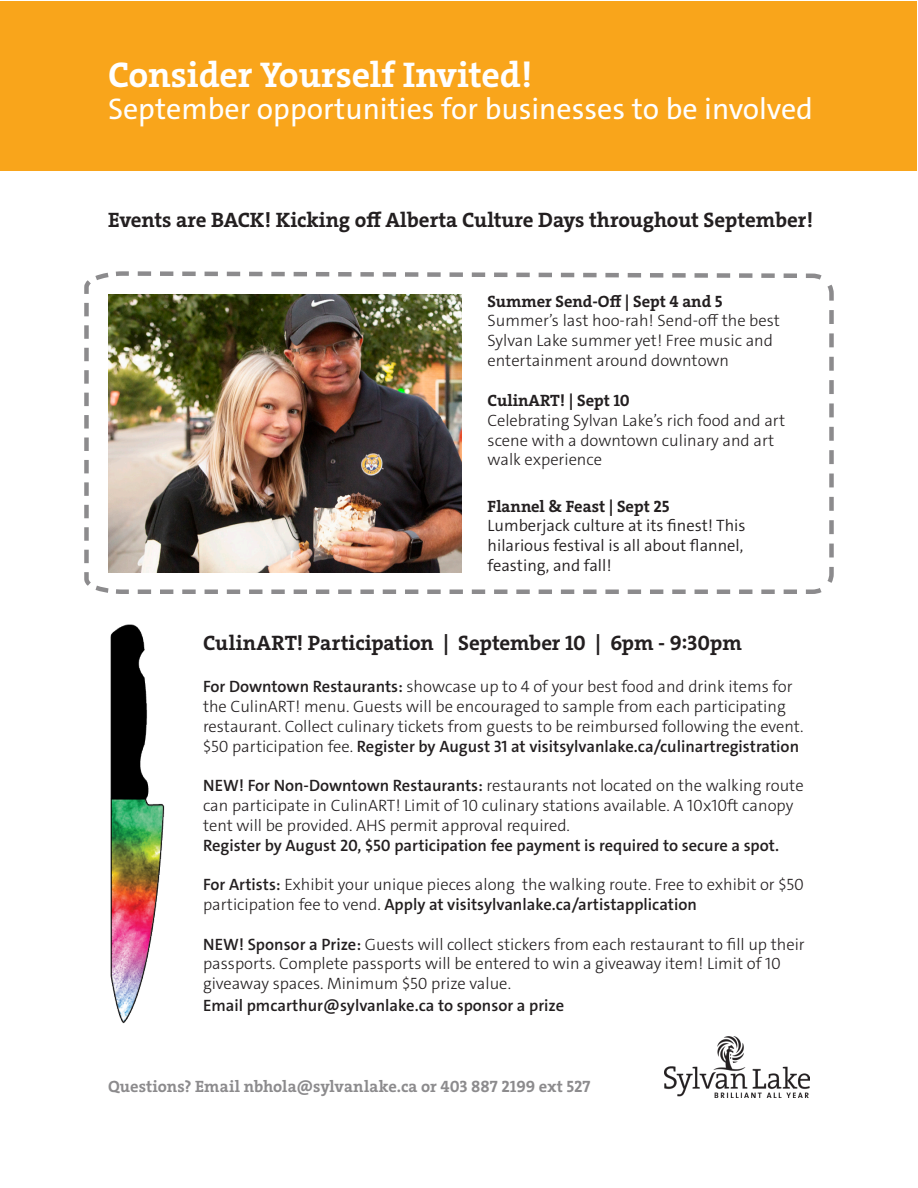
<style>
.page{position:relative;width:918px;height:1188px;background:#fff}
.page>*{position:absolute;margin:0;border:0;box-sizing:border-box;transform-origin:0 0}
.t1{font:700 36px "The Serif C4 s";color:#fff}
.t2{font:30px "The Sans C4 s";color:#fff}
.t3{font:700 21px "The Serif C4 s";color:#231f20}
.t4{font:300 16.5px/19.8px "The Sans C4 s";color:#231f20}
.t5{font:600 16.5px "The Sans C4 s";color:#231f20}
.t6{font:300 16.5px "The Sans C4 s";color:#231f20}
.t7{font:700 16.5px "The Serif C4 s";color:#231f20}
.t8{font:700 16.5px "The Serif C4 s";color:#8c8b8d}
.s1{font-weight:600}
</style>
<div class="page">
<svg style="left:84px;top:271px;width:750px;height:323px"></svg>
<div style="left:1px;top:1px;width:916px;height:170px;background:#f9a51b"></div>
<img style="left:108px;top:294px;width:353px;height:278px">
<img style="left:665px;top:1037px;width:145px;height:60px">
<img style="left:110px;top:624px;width:55px;height:400px">
<p class="t1" style="left:108px;top:52px;width:426px">Consider Yourself Invited!</p>
<p class="t2" style="left:108px;top:90px;width:707px">September opportunities for businesses to be involved</p>
<p class="t3" style="left:108px;top:207px;width:707px">Events are BACK! Kicking off Alberta Culture Days throughout September!</p>
<p class="t7" style="left:488px;top:290px;width:237px">Summer Send-Off | Sept 4 and 5</p>
<p class="t4" style="left:488px;top:311px;width:294px">Summer’s last hoo-rah! Send-off the best<br>Sylvan Lake summer yet! Free music and entertainment around downtown</p>
<p class="t7" style="left:488px;top:390px;width:144px">CulinART! | Sept 10</p>
<p class="t4" style="left:488px;top:410px;width:299px">Celebrating Sylvan Lake’s rich food and art scene with a downtown culinary and art walk experience</p>
<p class="t7" style="left:488px;top:496px;width:184px">Flannel &amp; Feast | Sept 25</p>
<p class="t6" style="left:488px;top:515px;width:260px">Lumberjack culture at its finest! This</p>
<p class="t6" style="left:488px;top:535px;width:257px">hilarious festival is all about flannel,</p>
<p class="t6" style="left:488px;top:555px;width:126px">feasting, and fall!</p>
<p class="t3" style="left:203px;top:629px;width:540px">CulinART! Participation | September 10 | 6pm - 9:30pm</p>
<p class="t4" style="left:203px;top:677px;width:602px"><span class="s1">For Downtown Restaurants:</span> showcase up to 4 of your best food and drink items for the CulinART! menu. Guests will be encouraged to sample from each participating restaurant. Collect culinary tickets from guests to be reimbursed following the event. $50 participation fee. <span class="s1">Register by August 31 at visitsylvanlake.ca/culinartregistration</span></p>
<p class="t4" style="left:203px;top:776px;width:602px"><span class="s1">NEW! For Non-Downtown Restaurants:</span> restaurants not located on the walking route can participate in CulinART! Limit of 10 culinary stations available. A 10x10ft canopy tent will be provided. AHS permit approval required.</p>
<p class="t5" style="left:203px;top:834px;width:578px">Register by August 20, $50 participation fee payment is required to secure a spot.</p>
<p class="t4" style="left:203px;top:875px;width:602px"><span class="s1">For Artists:</span> Exhibit your unique pieces along the walking route. Free to exhibit or $50 participation fee to vend. <span class="s1">Apply at visitsylvanlake.ca/artistapplication</span></p>
<p class="t4" style="left:203px;top:934px;width:603px"><span class="s1">NEW! Sponsor a Prize:</span> Guests will collect stickers from each restaurant to fill up their passports. Complete passports will be entered to win a giveaway item! Limit of 10 giveaway spaces. Minimum $50 prize value.</p>
<p class="t5" style="left:203px;top:995px;width:363px">Email pmcarthur@sylvanlake.ca to sponsor a prize</p>
<p class="t8" style="left:108px;top:1076px;width:484px">Questions? Email nbhola@sylvanlake.ca or 403 887 2199 ext 527</p>
</div>
